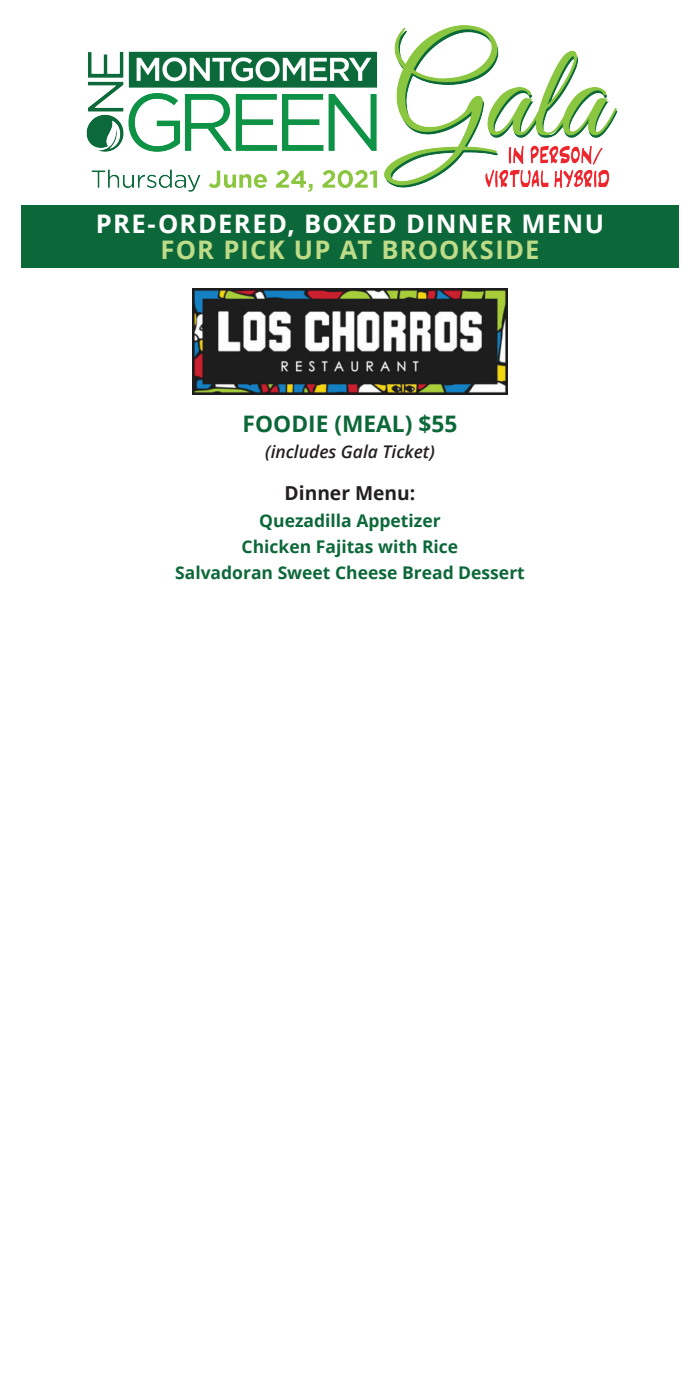
<style>
.page{position:relative;width:700px;height:1400px;background:#fff}
.page>*{position:absolute;margin:0;border:0;box-sizing:border-box;transform-origin:0 0}
.t1{font:700 25.55px "Open Sans";color:#fff}
.t2{font:700 25.55px "Open Sans";letter-spacing:.045em;color:#bedb88}
.t3{font:700 22.75px "Open Sans";color:#0d6839}
.t4{font:700 19.25px "Open Sans";color:#231f20}
.t5{font:700 17.5px/26.2px "Open Sans";color:#0d6839;text-align:center}
.t6{font:italic 600 17.5px "Open Sans";color:#231f20}
</style>
<div class="page">
<div style="left:21px;top:205px;width:658px;height:63px;background:#0d6839"></div>
<img style="left:86px;top:25px;width:532px;height:167px">
<img style="left:192px;top:289px;width:316px;height:105px">
<h1 class="t1" style="left:96px;top:206px;width:82px">PRE-ORDERED</h1>
<h1 class="t1" style="left:288px;top:206px;width:137px">, BOXED DINNER</h1>
<h1 class="t1" style="left:522px;top:206px;width:21px">MENU</h1>
<h1 class="t2" style="left:161px;top:232px;width:380px">for pick up at brookside</h1>
<h2 class="t3" style="left:243px;top:408px;width:15px">FOODIE</h2>
<h2 class="t3" style="left:334px;top:408px;width:125px">(M eal) $55</h2>
<p class="t6" style="left:265px;top:440px;width:171px">(includes Gala Ticket)</p>
<p class="t4" style="left:285px;top:480px;width:132px">Dinner Menu:</p>
<p class="t5" style="left:175px;top:507px;width:351px">Quezadilla Appetizer<br>Chicken Fajitas with Rice<br>Salvadoran Sweet Cheese Bread Dessert</p>
</div>
